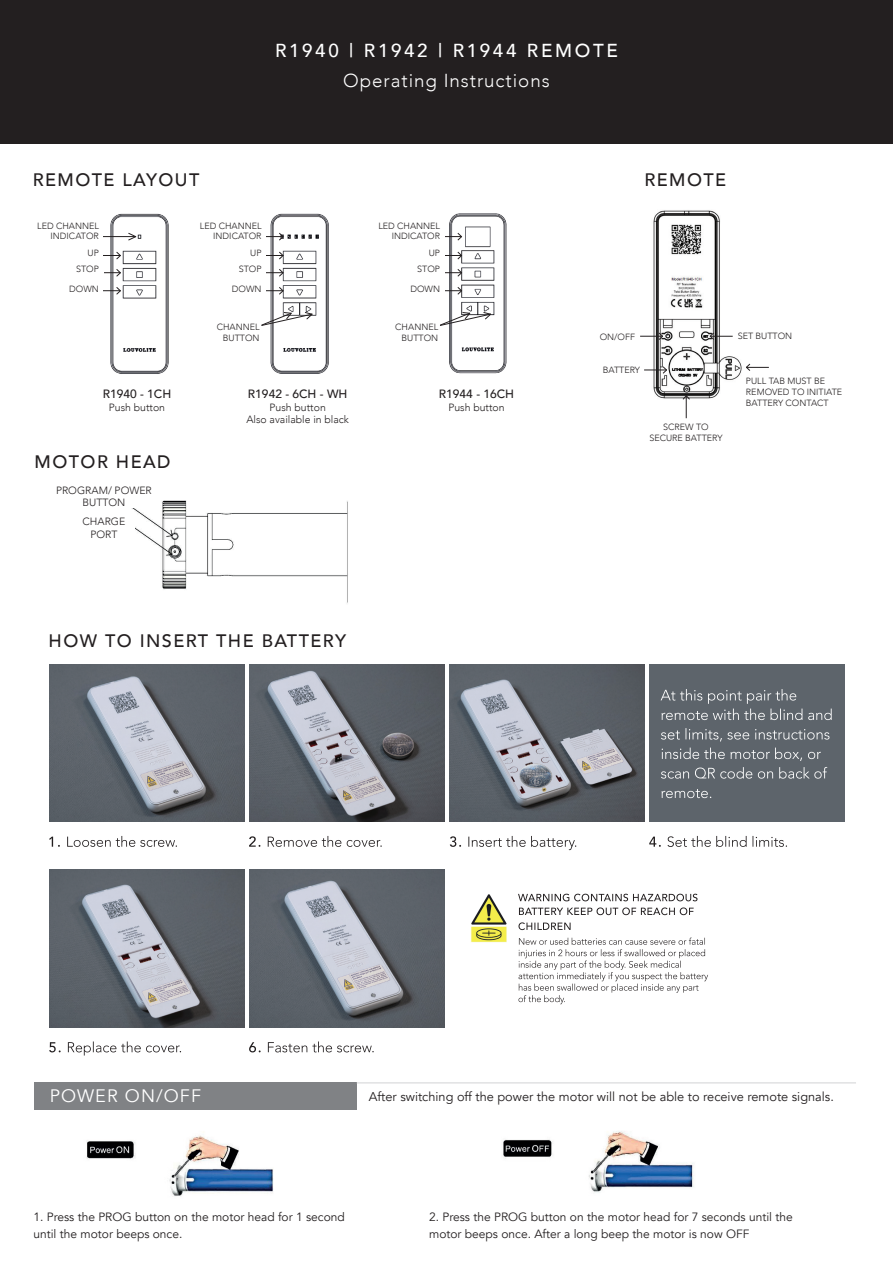
<style>
.page{position:relative;width:893px;height:1264px;background:#fff}
.page>*{position:absolute;margin:0;border:0;box-sizing:border-box;transform-origin:0 0}
.t1{font:500 18.75px "Avenir";letter-spacing:.14em;color:#fff}
.t2{font:300 18.75px "Avenir";letter-spacing:.05em;color:#fff}
.t3{font:500 18px "Avenir";letter-spacing:.08em;color:#231f20}
.t4{font:18px "Avenir";letter-spacing:.06em;color:#fff}
.t5{font:12.75px "Avenir";color:#231f20}
.t6{font:12px/16.5px "Avenir";color:#231f20}
.t7{font:500 12px "Avenir";color:#231f20}
.t8{font:300 10.5px/12.6px "Avenir";color:#231f20;text-align:center}
.t9{font:300 9px/10.8px "Avenir";color:#231f20;text-align:right}
</style>
<div class="page">
<div style="left:0;top:0;width:892px;height:144px;background:#231f20"></div>
<img style="left:107px;top:213px;width:62px;height:161px">
<hr style="left:101px;top:236px;width:35px;height:1px;background:#231f20">
<svg style="left:127px;top:232px;width:10px;height:9px"></svg>
<svg style="left:103px;top:251px;width:18px;height:9px"></svg>
<svg style="left:104px;top:268px;width:17px;height:9px"></svg>
<svg style="left:103px;top:286px;width:18px;height:9px"></svg>
<div style="left:33px;top:219px;width:70px;height:23px;background:#fff"></div>
<img style="left:270px;top:213px;width:59px;height:161px">
<svg style="left:266px;top:232px;width:18px;height:9px"></svg>
<svg style="left:266px;top:251px;width:18px;height:9px"></svg>
<svg style="left:266px;top:268px;width:18px;height:9px"></svg>
<svg style="left:266px;top:286px;width:18px;height:9px"></svg>
<svg style="left:261px;top:311px;width:52px;height:15px"></svg>
<img style="left:449px;top:213px;width:58px;height:161px">
<svg style="left:445px;top:232px;width:17px;height:9px"></svg>
<svg style="left:445px;top:251px;width:17px;height:9px"></svg>
<svg style="left:445px;top:268px;width:17px;height:9px"></svg>
<svg style="left:445px;top:286px;width:17px;height:9px"></svg>
<svg style="left:440px;top:311px;width:51px;height:15px"></svg>
<img style="left:131px;top:500px;width:217px;height:103px">
<div style="left:73px;top:514px;width:62px;height:24px;background:#fff"></div>
<div style="left:55px;top:483px;width:97px;height:24px;background:#fff"></div>
<img style="left:653px;top:210px;width:89px;height:209px">
<svg style="left:640px;top:332px;width:23px;height:8px"></svg>
<svg style="left:709px;top:332px;width:23px;height:8px"></svg>
<svg style="left:644px;top:366px;width:23px;height:8px"></svg>
<div style="left:737px;top:330px;width:66px;height:11px;background:#fff"></div>
<svg style="left:746px;top:363px;width:22px;height:8px"></svg>
<svg style="left:681px;top:394px;width:9px;height:24px"></svg>
<div style="left:648px;top:664px;width:196px;height:157px;background:#5d646b"></div>
<img style="left:249px;top:664px;width:195px;height:157px">
<img style="left:449px;top:664px;width:195px;height:157px">
<img style="left:49px;top:869px;width:195px;height:158px">
<img style="left:249px;top:869px;width:195px;height:158px">
<svg style="left:67px;top:836px;width:110px;height:10px"></svg>
<svg style="left:49px;top:836px;width:11px;height:10px"></svg>
<svg style="left:267px;top:836px;width:114px;height:10px"></svg>
<svg style="left:249px;top:836px;width:11px;height:10px"></svg>
<svg style="left:468px;top:835px;width:108px;height:15px"></svg>
<svg style="left:449px;top:836px;width:12px;height:10px"></svg>
<svg style="left:68px;top:1041px;width:113px;height:14px"></svg>
<svg style="left:49px;top:1042px;width:12px;height:10px"></svg>
<svg style="left:268px;top:1041px;width:105px;height:11px"></svg>
<svg style="left:249px;top:1042px;width:11px;height:10px"></svg>
<svg style="left:49px;top:664px;width:195px;height:157px;background:#737880"></svg>
<svg style="left:661px;top:789px;width:50px;height:9px"></svg>
<svg style="left:661px;top:767px;width:166px;height:11px"></svg>
<svg style="left:661px;top:747px;width:159px;height:13px"></svg>
<svg style="left:661px;top:728px;width:168px;height:13px"></svg>
<svg style="left:660px;top:689px;width:171px;height:31px"></svg>
<svg style="left:667px;top:835px;width:119px;height:11px"></svg>
<svg style="left:649px;top:836px;width:11px;height:10px"></svg>
<svg style="left:518px;top:937px;width:190px;height:67px"></svg>
<svg style="left:518px;top:922px;width:52px;height:7px"></svg>
<svg style="left:519px;top:907px;width:174px;height:8px"></svg>
<svg style="left:518px;top:893px;width:179px;height:8px"></svg>
<img style="left:471px;top:894px;width:36px;height:49px">
<img style="left:503px;top:1131px;width:191px;height:62px">
<img style="left:86px;top:1135px;width:187px;height:62px">
<div style="left:35px;top:1082px;width:321px;height:27px;background:#808285"></div>
<hr style="left:356px;top:1082px;width:499px;height:1px;background:#d1d2d4">
<h1 class="t1" style="left:275px;top:34px;width:344px">R1940 | R1942 | R1944 REMOTE</h1>
<h1 class="t2" style="left:343px;top:69px;width:208px">Operating Instructions</h1>
<h2 class="t3" style="left:33px;top:164px;width:168px">REMOTE LAYOUT</h2>
<p class="t9" style="left:37px;top:220px;width:63px">LED CHANNEL<br>INDICATOR</p>
<p class="t9" style="left:76px;top:245px;width:24px;line-height:15.8px">UP<br>STOP</p>
<p class="t9" style="left:69px;top:283px;width:31px">DOWN</p>
<p class="t9" style="left:200px;top:220px;width:63px">LED CHANNEL<br>INDICATOR</p>
<p class="t9" style="left:239px;top:245px;width:24px;line-height:15.8px">UP<br>STOP</p>
<p class="t9" style="left:232px;top:283px;width:31px">DOWN</p>
<p class="t9" style="left:378px;top:220px;width:63px">LED CHANNEL<br>INDICATOR</p>
<p class="t9" style="left:417px;top:245px;width:24px;line-height:15.8px">UP<br>STOP</p>
<p class="t9" style="left:410px;top:283px;width:31px">DOWN</p>
<h2 class="t3" style="left:644px;top:164px;width:83px">REMOTE</h2>
<h3 class="t7" style="left:103px;top:383px;width:70px">R1940 - 1CH</h3>
<p class="t8" style="left:109px;top:400px;width:58px">Push button</p>
<h2 class="t3" style="left:35px;top:445px;width:137px">MOTOR HEAD</h2>
<p class="t8" style="left:56px;top:483px;width:97px">PROGRAM/ POWER<br>BUTTON</p>
<p class="t8" style="left:82px;top:515px;width:44px">CHARGE<br>PORT</p>
<p class="t9" style="left:217px;top:321px;width:44px">CHANNEL<br>BUTTON</p>
<h3 class="t7" style="left:248px;top:383px;width:101px">R1942 - 6CH - WH</h3>
<p class="t8" style="left:246px;top:400px;width:104px">Push button<br>Also available in black</p>
<h2 class="t3" style="left:49px;top:625px;width:299px">HOW TO INSERT THE BATTERY</h2>
<p class="t9" style="left:395px;top:321px;width:44px">CHANNEL<br>BUTTON</p>
<h3 class="t7" style="left:439px;top:383px;width:77px">R1944 - 16CH</h3>
<p class="t8" style="left:448px;top:400px;width:58px">Push button</p>
<p class="t9" style="left:599px;top:331px;width:37px">ON/OFF</p>
<p class="t9" style="left:737px;top:330px;width:56px">SET BUTTON</p>
<p class="t9" style="left:602px;top:364px;width:39px">BATTERY</p>
<p class="t9" style="left:745px;top:376px;width:98px;text-align:left">PULL TAB MUST BE<br>REMOVED TO INITIATE<br>BATTERY CONTACT</p>
<p class="t9" style="left:649px;top:421px;width:75px;text-align:center">SCREW TO<br>SECURE BATTERY</p>
<h2 class="t4" style="left:50px;top:1085px;width:153px">POWER ON/OFF</h2>
<h3 class="t5" style="left:368px;top:1089px;width:466px">After switching off the power the motor will not be able to receive remote signals.</h3>
<h3 class="t6" style="left:33px;top:1208px;width:313px">1. Press the PROG button on the motor head for 1 second until the motor beeps once.</h3>
<h3 class="t6" style="left:429px;top:1208px;width:365px">2. Press the PROG button on the motor head for 7 seconds until the motor beeps once. After a long beep the motor is now OFF</h3>
</div>
